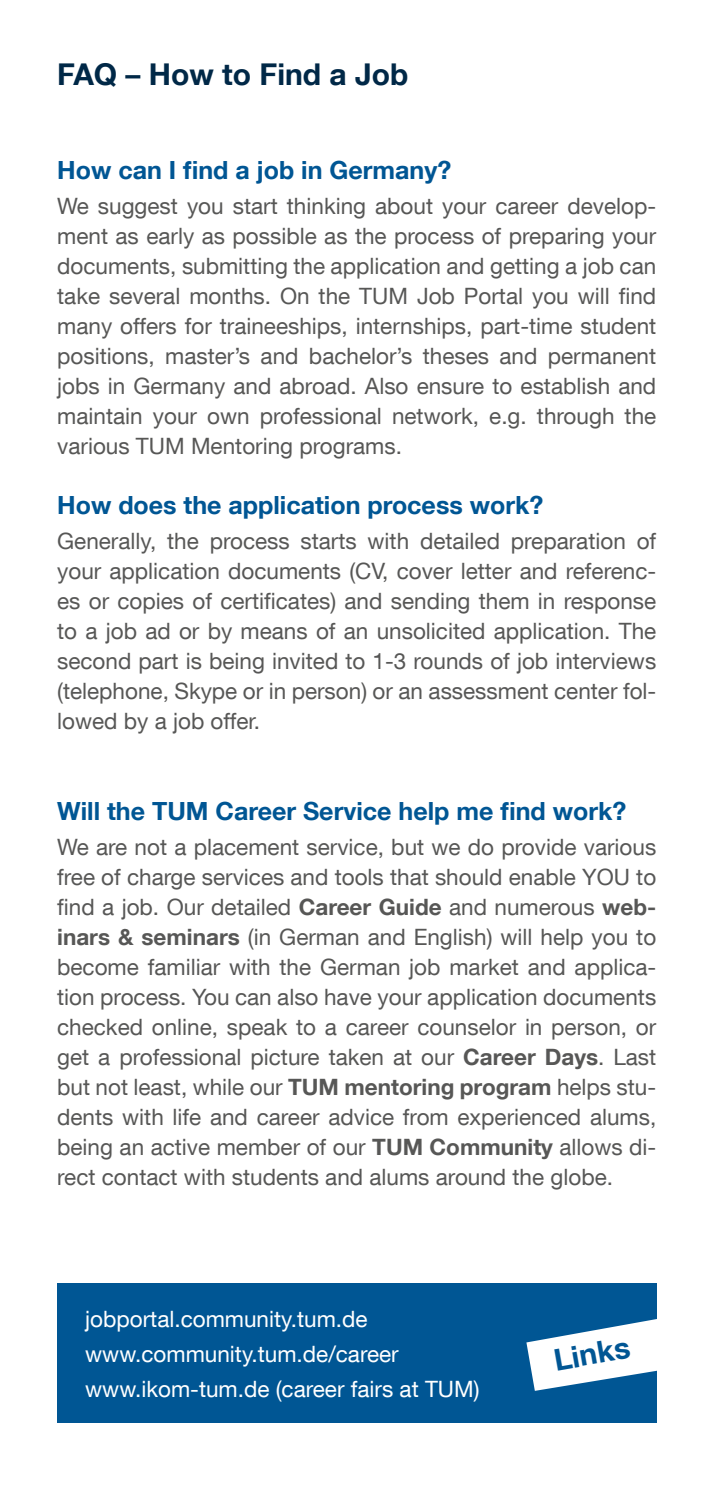
<style>
.page{position:relative;width:709px;height:1489px;background:#fff}
.page>*{position:absolute;margin:0;border:0;box-sizing:border-box;transform-origin:0 0}
.t1{font:700 30px "TUM Neue Helvetica";color:#002847}
.t2{font:700 30px "TUM Neue Helvetica";color:#005694}
.t3{font:700 25px "TUM Neue Helvetica";color:#005694}
.t4{font:22.5px/30px "TUM Neue Helvetica";color:#575756;text-align:justify}
.t5{font:22.5px/35px "TUM Neue Helvetica";color:#fff}
.s1{font-weight:700}
</style>
<div class="page">
<div style="left:57px;top:1283px;width:599px;height:139px;background:#005694"></div>
<svg style="left:526px;top:1314px;width:131px;height:76px"></svg>
<h1 class="t1" style="left:57px;top:56px;width:353px">FAQ – How to Find a Job</h1>
<p class="t3" style="left:57px;top:154px;width:395px">How can I find a job in Germany?</p>
<p class="t4" style="left:57px;top:191px;width:600px">We suggest you start thinking about your career develop&shy;ment as early as possible as the process of preparing your documents, submitting the application and getting a job can take several months. On the TUM Job Portal you will find many offers for traineeships, internships, part-time student positions, master’s and bachelor’s theses and permanent jobs in Germany and abroad. Also ensure to establish and maintain your own professional network, e.g. through the various TUM Mentoring programs.</p>
<p class="t3" style="left:57px;top:489px;width:488px">How does the application process work?</p>
<p class="t4" style="left:57px;top:526px;width:600px">Generally, the process starts with detailed preparation of your application documents (CV, cover letter and referenc&shy;es or copies of certificates) and sending them in response to a job ad or by means of an unsolicited application. The second part is being invited to 1-3 rounds of job interviews (telephone, Skype or in person) or an assessment center fol&shy;lowed by a job offer.</p>
<p class="t3" style="left:57px;top:794px;width:570px">Will the TUM Career Service help me find work?</p>
<p class="t4" style="left:57px;top:831px;width:600px">We are not a placement service, but we do provide various free of charge services and tools that should enable YOU to find a job. Our detailed <span class="s1">Career Guide</span> and numerous <span class="s1">web&shy;inars &amp; seminars</span> (in German and English) will help you to become familiar with the German job market and applica&shy;tion process. You can also have your application documents checked online, speak to a career counselor in person, or get a professional picture taken at our <span class="s1">Career Days</span>. Last but not least, while our <span class="s1">TUM mentoring program</span> helps stu&shy;dents with life and career advice from experienced alums, being an active member of our <span class="s1">TUM Community</span> allows di&shy;rect contact with students and alums around the globe.</p>
<p class="t5" style="left:85px;top:1300px;width:396px">jobportal.community.tum.de www.community.tum.de/career www.ikom-tum.de (career fairs at TUM)</p>
<h1 class="t2" style="left:551px;top:1341px;width:78px;rotate:-10deg">Links</h1>
</div>
